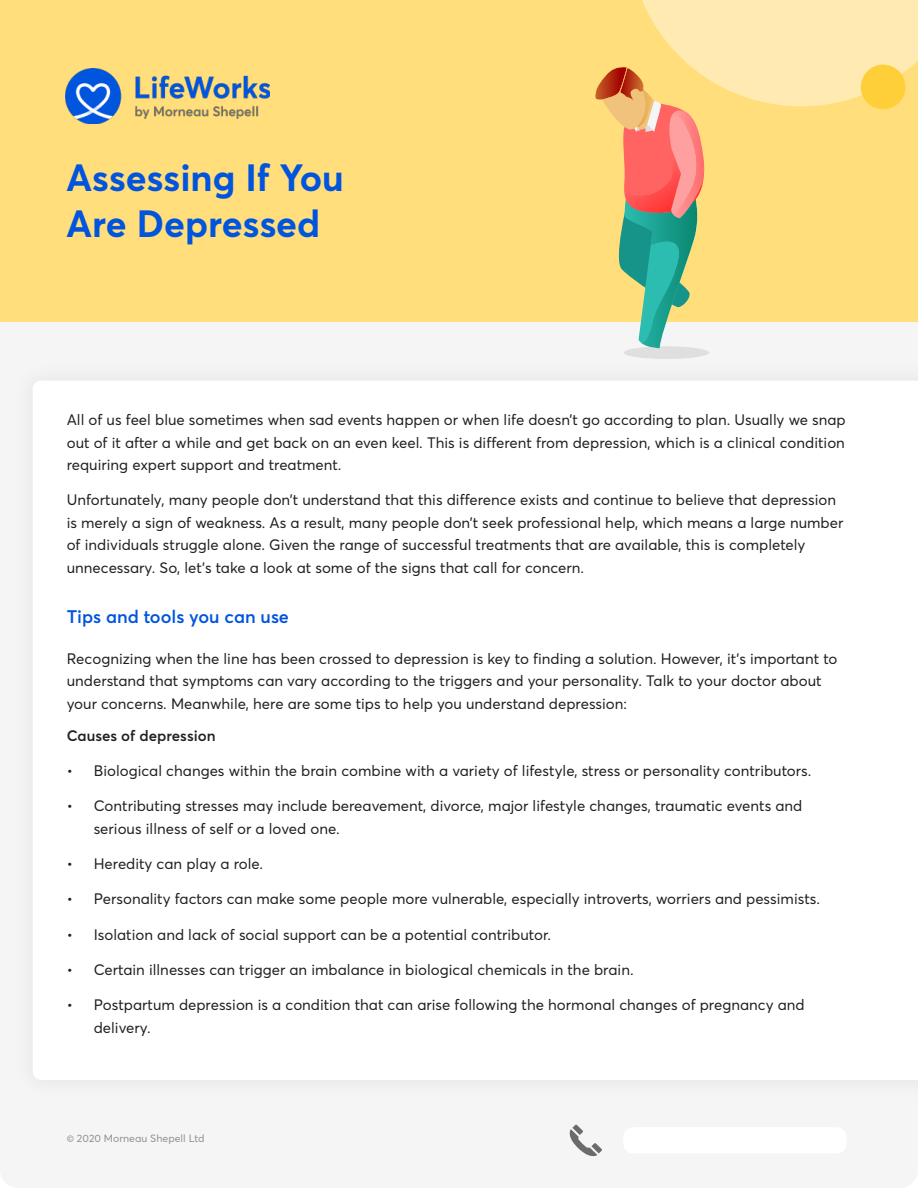
<style>
.page{position:relative;width:918px;height:1188px;background:#fff}
.page>*{position:absolute;margin:0;border:0;box-sizing:border-box;transform-origin:0 0}
.t1{font:700 37.5px/45.6px "Averta";color:#0054de}
.t2{font:600 18px "Averta";color:#0054de}
.t3{font:15px/22.5px "Averta";color:#202020}
.t4{font:600 15px "Averta";color:#202020}
.t5{font:10.5px "Averta";color:#909090}
</style>
<div class="page">
<div style="left:0;top:0;width:918px;height:322px;background:#ffde7b"></div>
<img style="left:66px;top:68px;width:204px;height:56px">
<div style="left:624px;top:346px;width:85px;height:13px;background:#dfdfdf;border-radius:50%"></div>
<svg style="left:595px;top:0;width:323px;height:348px"></svg>
<svg style="left:570px;top:1124px;width:32px;height:32px"></svg>
<h1 class="t1" style="left:66px;top:158px;width:279px">Assessing If You<br>Are Depressed</h1>
<p class="t3" style="left:67px;top:410px;width:781px;text-align:justify">All of us feel blue sometimes when sad events happen or when life doesn’t go according to plan. Usually we snap out of it after a while and get back on an even keel. This is different from depression, which is a clinical condition requiring expert support and treatment.</p>
<p class="t3" style="left:67px;top:490px;width:778px">Unfortunately, many people don’t understand that this difference exists and continue to believe that depression is merely a sign of weakness. As a result, many people don’t seek professional help, which means a large number of individuals struggle alone. Given the range of successful treatments that are available, this is completely unnecessary. So, let’s take a look at some of the signs that call for concern.</p>
<p class="t2" style="left:67px;top:610px;width:224px">Tips and tools you can use</p>
<p class="t3" style="left:67px;top:648px;width:772px">Recognizing when the line has been crossed to depression is key to finding a solution. However, it’s important to understand that symptoms can vary according to the triggers and your personality. Talk to your doctor about your concerns. Meanwhile, here are some tips to help you understand depression:</p>
<p class="t4" style="left:67px;top:730px;width:150px">Causes of depression</p>
<p class="t3" style="left:67px;top:761px;width:746px">• Biological changes within the brain combine with a variety of lifestyle, stress or personality contributors.</p>
<p class="t3" style="left:94px;top:796px;width:710px;text-indent:-27px">• Contributing stresses may include bereavement, divorce, major lifestyle changes, traumatic events and serious illness of self or a loved one.</p>
<p class="t3" style="left:67px;top:854px;width:198px">• Heredity can play a role.</p>
<p class="t3" style="left:67px;top:889px;width:755px">• Personality factors can make some people more vulnerable, especially introverts, worriers and pessimists.</p>
<p class="t3" style="left:67px;top:924px;width:486px">• Isolation and lack of social support can be a potential contributor.</p>
<p class="t3" style="left:67px;top:960px;width:568px">• Certain illnesses can trigger an imbalance in biological chemicals in the brain.</p>
<p class="t3" style="left:94px;top:995px;width:712px;text-indent:-27px">• Postpartum depression is a condition that can arise following the hormonal changes of pregnancy and delivery.</p>
<p class="t5" style="left:67px;top:1134px;width:139px">© 2020 Morneau Shepell Ltd</p>
</div>
